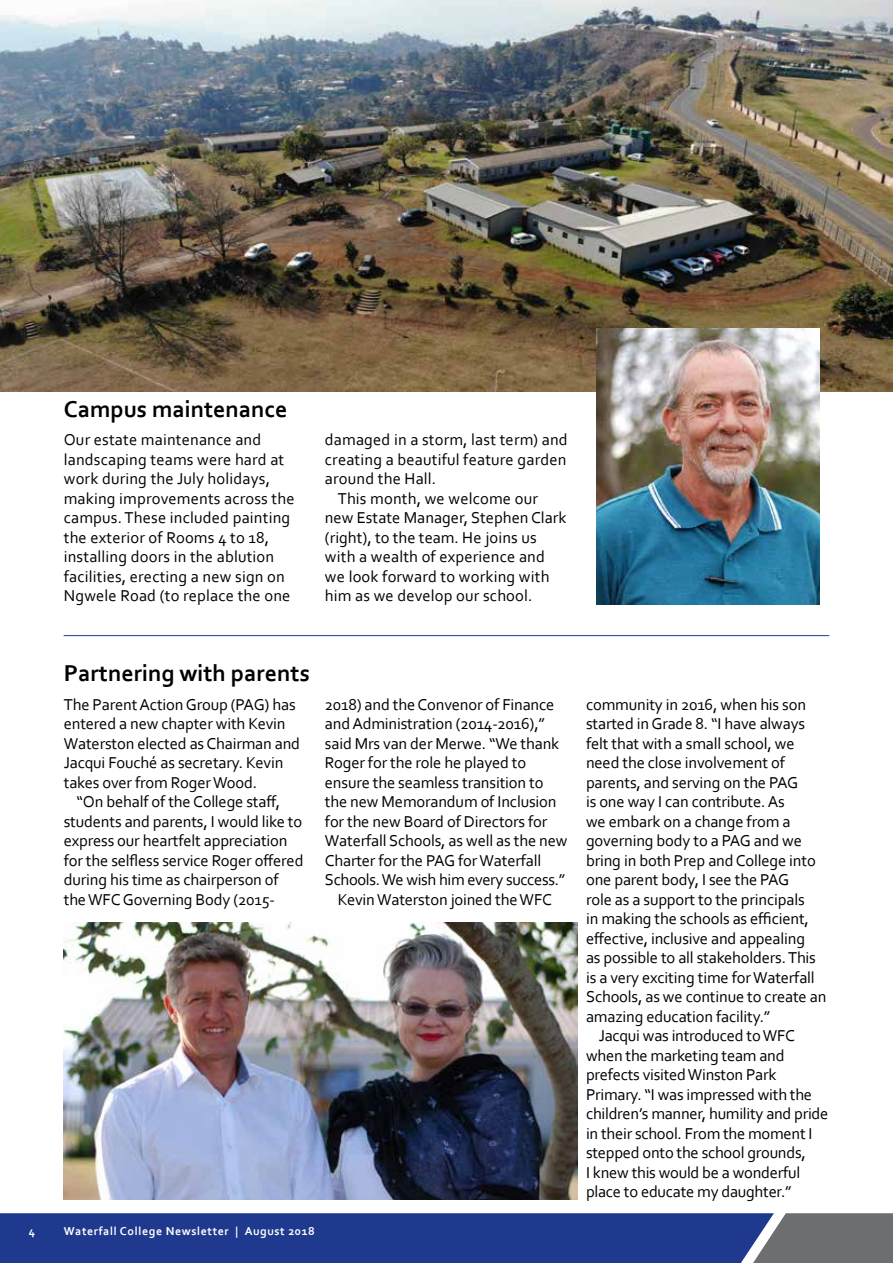
<style>
.page{position:relative;width:893px;height:1263px;background:#fff}
.page>*{position:absolute;margin:0;border:0;box-sizing:border-box;transform-origin:0 0}
.t1{font:700 24px "Corbel";color:#000}
.t2{font:16.5px/19.5px "Corbel";letter-spacing:-.01em;color:#000}
.t3{font:16.5px/19.5px "Corbel";letter-spacing:.01em;color:#000}
.t4{font:700 12px "Corbel";letter-spacing:.05em;color:#fff}
</style>
<div class="page">
<svg style="left:0;top:1213px;width:893px;height:50px;background:#2c438b"></svg>
<img style="left:0;top:0;width:893px;height:391px">
<img style="left:597px;top:328px;width:223px;height:276px">
<hr style="left:64px;top:635px;width:765px;height:1px;background:#1e398d">
<img style="left:64px;top:923px;width:513px;height:276px">
<h1 class="t1" style="left:64px;top:394px;width:225px">Campus maintenance</h1>
<p class="t3" style="left:64px;top:429px;width:232px">Our estate maintenance and landscaping teams were hard at work during the July holidays, making improvements across the campus. These included painting the exterior of Rooms 4 to 18, installing doors in the ablution facilities, erecting a new sign on<br>Ngwele Road (to replace the one</p>
<p class="t3" style="left:325px;top:429px;width:244px">damaged in a storm, last term) and</p>
<p class="t3" style="left:325px;top:449px;width:243px">creating a beautiful feature garden</p>
<p class="t3" style="left:325px;top:468px;width:113px">around the Hall.</p>
<p class="t3" style="left:338px;top:488px;width:202px">This month, we welcome our</p>
<p class="t2" style="left:325px;top:507px;width:243px">new Estate Manager, Stephen Clark</p>
<p class="t2" style="left:325px;top:527px;width:214px">(right), to the team. He joins us</p>
<p class="t3" style="left:325px;top:546px;width:222px">with a wealth of experience and</p>
<p class="t3" style="left:325px;top:566px;width:226px">we look forward to working with</p>
<p class="t3" style="left:325px;top:585px;width:209px">him as we develop our school.</p>
<h1 class="t1" style="left:64px;top:658px;width:248px">Partnering with parents</h1>
<p class="t2" style="left:64px;top:694px;width:238px">The Parent Action Group (PAG) has entered a new chapter with Kevin<br>Waterston elected as Chairman and<br>Jacqui Fouché as secretary. Kevin takes over from Roger Wood.</p>
<p class="t2" style="left:64px;top:792px;width:241px;text-indent:13px">“On behalf of the College staff, students and parents, I would like to express our heartfelt appreciation for the selfless service Roger offered during his time as chairperson of the WFC Governing Body (2015-</p>
<p class="t2" style="left:325px;top:694px;width:231px">2018) and the Convenor of Finance</p>
<p class="t2" style="left:325px;top:714px;width:222px">and Administration (2014-2016),”</p>
<p class="t2" style="left:325px;top:733px;width:236px">said Mrs van der Merwe. “We thank</p>
<p class="t2" style="left:325px;top:753px;width:203px">Roger for the role he played to</p>
<p class="t2" style="left:325px;top:772px;width:220px">ensure the seamless transition to</p>
<p class="t2" style="left:325px;top:792px;width:233px">the new Memorandum of Inclusion</p>
<p class="t2" style="left:325px;top:811px;width:224px">for the new Board of Directors for</p>
<p class="t2" style="left:325px;top:831px;width:244px">Waterfall Schools, as well as the new</p>
<p class="t2" style="left:325px;top:850px;width:218px">Charter for the PAG for Waterfall</p>
<p class="t2" style="left:325px;top:870px;width:242px">Schools. We wish him every success.”</p>
<p class="t2" style="left:338px;top:889px;width:216px">Kevin Waterston joined the WFC</p>
<p class="t4" style="left:29px;top:1224px;width:8px">4</p>
<p class="t4" style="left:64px;top:1224px;width:253px">Waterfall College Newsletter | August 2018</p>
<p class="t2" style="left:586px;top:694px;width:221px">community in 2016, when his son</p>
<p class="t2" style="left:586px;top:714px;width:221px">started in Grade 8. “I have always</p>
<p class="t2" style="left:586px;top:733px;width:210px">felt that with a small school, we</p>
<p class="t2" style="left:586px;top:753px;width:200px">need the close involvement of</p>
<p class="t2" style="left:586px;top:772px;width:214px">parents, and serving on the PAG</p>
<p class="t2" style="left:586px;top:792px;width:200px">is one way I can contribute. As</p>
<p class="t2" style="left:586px;top:811px;width:206px">we embark on a change from a</p>
<p class="t2" style="left:586px;top:831px;width:217px">governing body to a PAG and we</p>
<p class="t2" style="left:586px;top:850px;width:231px">bring in both Prep and College into</p>
<p class="t2" style="left:586px;top:870px;width:205px">one parent body, I see the PAG</p>
<p class="t2" style="left:586px;top:889px;width:220px">role as a support to the principals</p>
<p class="t2" style="left:586px;top:909px;width:224px">in making the schools as efficient,</p>
<p class="t2" style="left:586px;top:928px;width:221px">effective, inclusive and appealing</p>
<p class="t2" style="left:586px;top:948px;width:231px">as possible to all stakeholders. This</p>
<p class="t2" style="left:586px;top:967px;width:230px">is a very exciting time for Waterfall</p>
<p class="t2" style="left:586px;top:987px;width:242px">Schools, as we continue to create an</p>
<p class="t2" style="left:586px;top:1006px;width:186px">amazing education facility.”</p>
<p class="t2" style="left:599px;top:1026px;width:197px">Jacqui was introduced to WFC</p>
<p class="t2" style="left:586px;top:1045px;width:200px">when the marketing team and</p>
<p class="t2" style="left:586px;top:1065px;width:192px">prefects visited Winston Park</p>
<p class="t2" style="left:586px;top:1084px;width:228px">Primary. “I was impressed with the</p>
<p class="t2" style="left:586px;top:1104px;width:244px">children’s manner, humility and pride</p>
<p class="t2" style="left:586px;top:1123px;width:228px">in their school. From the moment I</p>
<p class="t2" style="left:586px;top:1143px;width:221px">stepped onto the school grounds,</p>
<p class="t2" style="left:586px;top:1162px;width:216px">I knew this would be a wonderful</p>
<p class="t2" style="left:586px;top:1182px;width:207px">place to educate my daughter.”</p>
</div>
